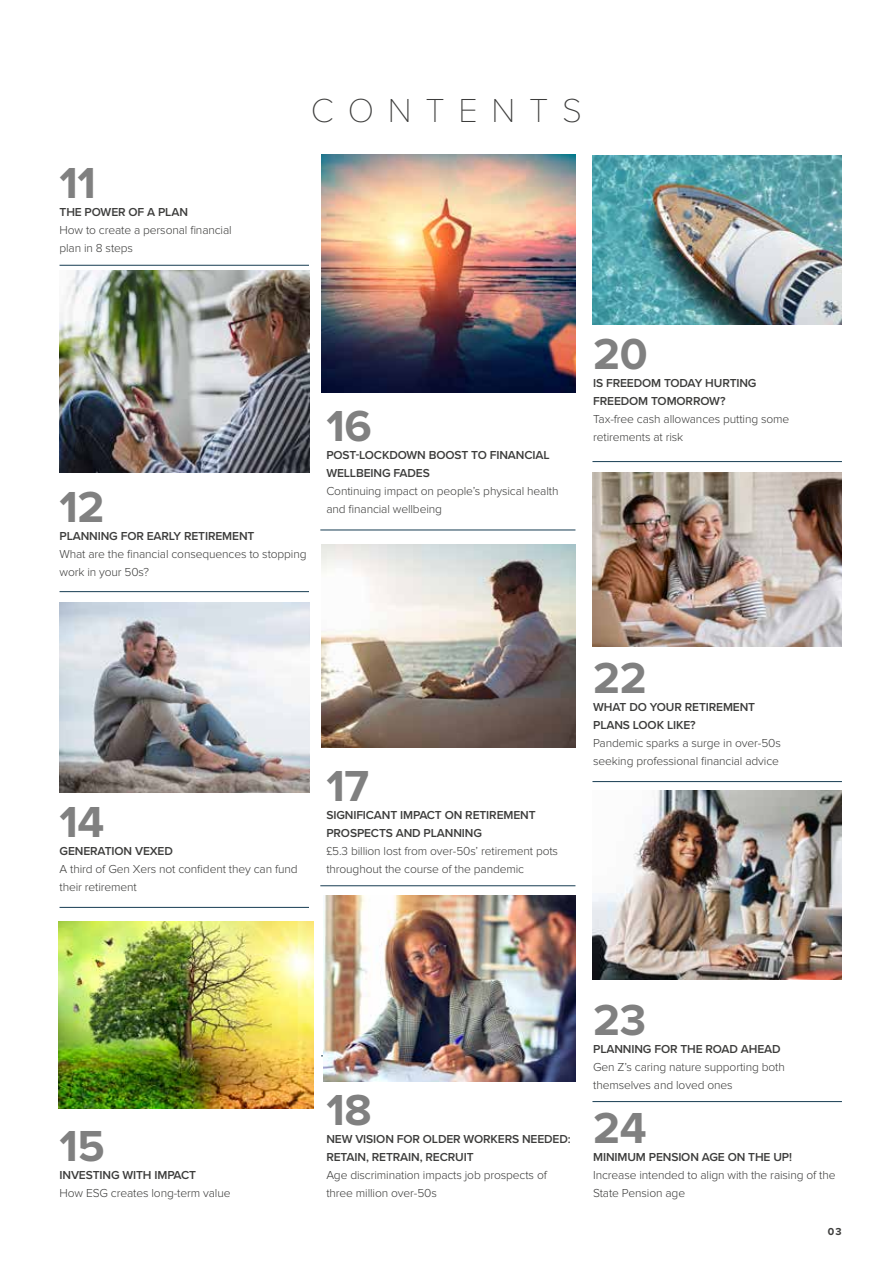
<style>
.page{position:relative;width:893px;height:1263px;background:#fff}
.page>*{position:absolute;margin:0;border:0;box-sizing:border-box;transform-origin:0 0}
.t1{font:700 45px "Proxima Nova";letter-spacing:-.01em;color:#808080}
.t2{font:100 34.5px "Proxima Nova T";letter-spacing:.4em;color:#3c3c3b}
.t3{font:300 12px/18px "Proxima Nova";letter-spacing:-.01em;color:#3c3c3b}
.t4{font:600 12px/18px "Proxima Nova";letter-spacing:-.01em;color:#3c3c3b}
.t5{font:700 10.5px "Proxima Nova";color:#3c3c3b}
</style>
<div class="page">
<hr style="left:60px;top:265px;width:249px;height:1px;background:#163c52">
<hr style="left:320px;top:530px;width:255px;height:1px;background:#163c52">
<hr style="left:320px;top:885px;width:255px;height:1px;background:#163c52">
<hr style="left:592px;top:461px;width:250px;height:1px;background:#163c52">
<hr style="left:592px;top:781px;width:250px;height:1px;background:#163c52">
<hr style="left:592px;top:1101px;width:250px;height:1px;background:#163c52">
<hr style="left:321px;top:1055px;width:249px;height:1px;background:#163c52">
<hr style="left:60px;top:591px;width:249px;height:1px;background:#163c52">
<hr style="left:60px;top:907px;width:249px;height:1px;background:#163c52">
<img style="left:321px;top:154px;width:254px;height:239px">
<img style="left:321px;top:544px;width:254px;height:203px">
<img style="left:59px;top:921px;width:254px;height:187px">
<img style="left:592px;top:155px;width:250px;height:169px">
<img style="left:592px;top:472px;width:250px;height:174px">
<img style="left:592px;top:791px;width:250px;height:188px">
<img style="left:324px;top:895px;width:251px;height:186px">
<img style="left:60px;top:271px;width:249px;height:202px">
<img style="left:60px;top:602px;width:249px;height:191px">
<h1 class="t1" style="left:60px;top:164px;width:38px">11</h1>
<p class="t4" style="left:60px;top:204px;width:130px">THE POWER OF A PLAN</p>
<p class="t3" style="left:60px;top:222px;width:174px">How to create a personal financial plan in 8 steps</p>
<h2 class="t2" style="left:311px;top:96px;width:273px">CONTENTS</h2>
<h1 class="t1" style="left:60px;top:488px;width:47px">12</h1>
<p class="t4" style="left:60px;top:528px;width:196px">PLANNING FOR EARLY RETIREMENT</p>
<p class="t3" style="left:60px;top:546px;width:249px">What are the financial consequences to stopping work in your 50s?</p>
<h1 class="t1" style="left:326px;top:407px;width:47px">16</h1>
<p class="t4" style="left:326px;top:447px;width:225px">POST-LOCKDOWN BOOST TO FINANCIAL<br>WELLBEING FADES</p>
<p class="t3" style="left:326px;top:483px;width:234px">Continuing impact on people’s physical health and financial wellbeing</p>
<h1 class="t1" style="left:60px;top:803px;width:46px">14</h1>
<p class="t4" style="left:60px;top:843px;width:115px">GENERATION VEXED</p>
<p class="t3" style="left:60px;top:861px;width:240px">A third of Gen Xers not confident they can fund their retirement</p>
<h1 class="t1" style="left:326px;top:767px;width:44px">17</h1>
<p class="t4" style="left:326px;top:807px;width:211px">SIGNIFICANT IMPACT ON RETIREMENT<br>PROSPECTS AND PLANNING</p>
<p class="t3" style="left:326px;top:843px;width:233px">£5.3 billion lost from over-50s’ retirement pots throughout the course of the pandemic</p>
<h1 class="t1" style="left:593px;top:335px;width:56px">20</h1>
<p class="t4" style="left:593px;top:375px;width:165px">IS FREEDOM TODAY HURTING<br>FREEDOM TOMORROW?</p>
<p class="t3" style="left:593px;top:411px;width:198px">Tax-free cash allowances putting some retirements at risk</p>
<h1 class="t1" style="left:593px;top:659px;width:55px">22</h1>
<p class="t4" style="left:593px;top:699px;width:164px">WHAT DO YOUR RETIREMENT<br>PLANS LOOK LIKE?</p>
<p class="t3" style="left:593px;top:735px;width:189px">Pandemic sparks a surge in over-50s seeking professional financial advice</p>
<h1 class="t1" style="left:60px;top:1127px;width:47px">15</h1>
<p class="t4" style="left:60px;top:1167px;width:138px">INVESTING WITH IMPACT</p>
<p class="t3" style="left:60px;top:1185px;width:173px">How ESG creates long-term value</p>
<h1 class="t1" style="left:326px;top:1091px;width:47px">18</h1>
<p class="t4" style="left:326px;top:1131px;width:246px">NEW VISION FOR OLDER WORKERS NEEDED:<br>RETAIN, RETRAIN, RECRUIT</p>
<p class="t3" style="left:326px;top:1167px;width:222px">Age discrimination impacts job prospects of three million over-50s</p>
<h1 class="t1" style="left:593px;top:1001px;width:54px">23</h1>
<p class="t4" style="left:593px;top:1041px;width:189px">PLANNING FOR THE ROAD AHEAD</p>
<p class="t3" style="left:593px;top:1059px;width:193px">Gen Z’s caring nature supporting both themselves and loved ones</p>
<h1 class="t1" style="left:593px;top:1109px;width:55px">24</h1>
<p class="t4" style="left:593px;top:1149px;width:200px">MINIMUM PENSION AGE ON THE UP!</p>
<p class="t3" style="left:593px;top:1167px;width:244px">Increase intended to align with the raising of the<br>State Pension age</p>
<p class="t5" style="left:828px;top:1227px;width:15px">03</p>
</div>
